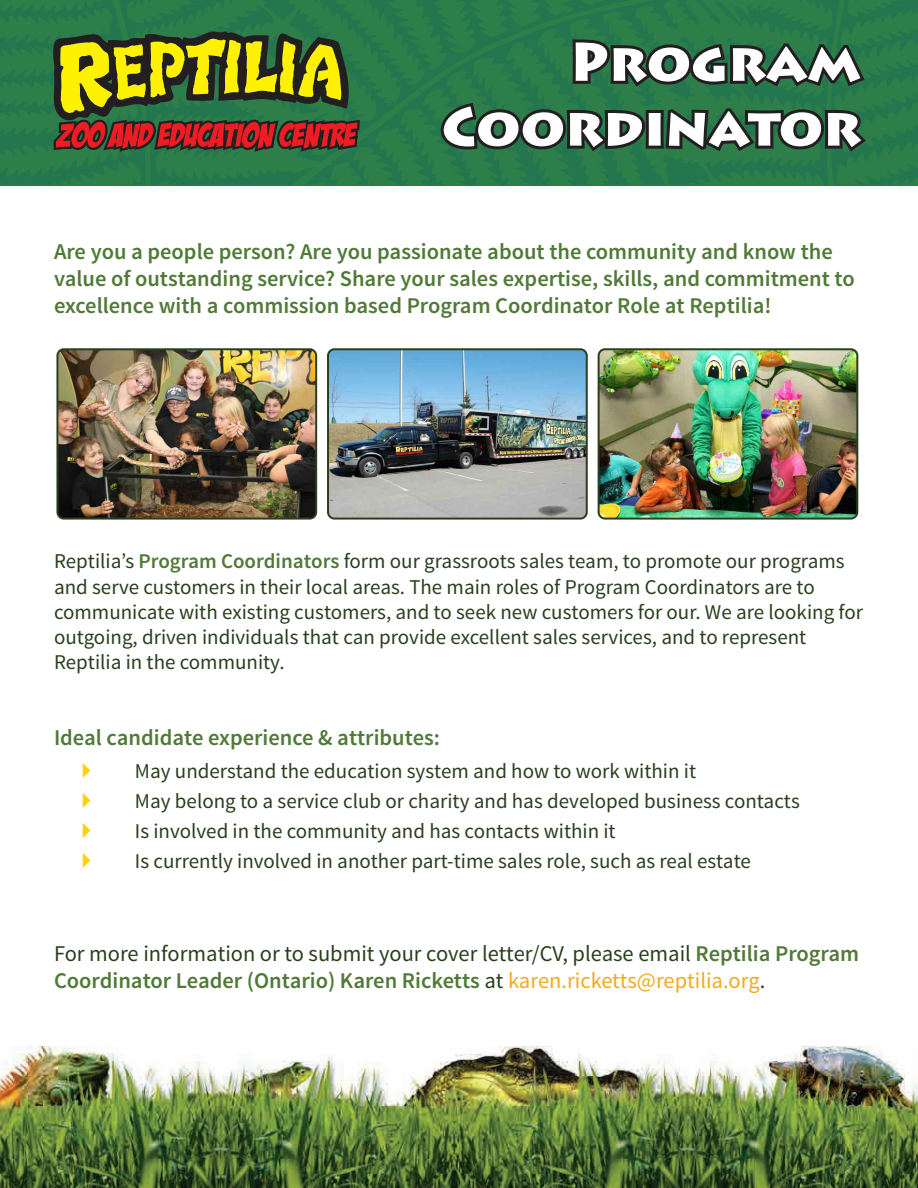
<style>
.page{position:relative;width:918px;height:1188px;background:#fff}
.page>*{position:absolute;margin:0;border:0;box-sizing:border-box;transform-origin:0 0}
.t1{font:900 54px/64.8px "Lithos Pro";color:#fff;text-align:right}
.t2{font:600 22.5px/27px "Source Sans Pro";color:#507a37}
.t3{font:22.5px/27px "Source Sans Pro";color:#2a3f1e}
.t4{font:21px/25.2px "Source Sans Pro";color:#2a3f1e}
.s1{font-weight:600;color:#507a37}
.s2{color:#f3aa1c}
</style>
<div class="page">
<img style="left:0;top:1046px;width:918px;height:142px">
<img style="left:601px;top:351px;width:254px;height:166px">
<img style="left:330px;top:351px;width:255px;height:166px">
<img style="left:59px;top:351px;width:255px;height:166px">
<div style="left:598px;top:348px;width:260px;height:172px;border:2px solid #2a3f1e;border-radius:6px"></div>
<div style="left:327px;top:348px;width:261px;height:172px;border:2px solid #2a3f1e;border-radius:6px"></div>
<div style="left:56px;top:348px;width:261px;height:172px;border:2px solid #2a3f1e;border-radius:6px"></div>
<svg style="left:0;top:0;width:918px;height:186px;background:#386d3e"></svg>
<h1 class="t1" style="left:442px;top:31px;width:421px">Program<br>Coordinator</h1>
<p class="t2" style="left:54px;top:239px;width:802px">Are you a people person? Are you passionate about the community and know the value of outstanding service? Share your sales expertise, skills, and commitment to excellence with a commission based Program Coordinator Role at Reptilia!</p>
<p class="t4" style="left:54px;top:549px;width:811px">Reptilia’s <span class="s1">Program Coordinators</span> form our grassroots sales team, to promote our programs and serve customers in their local areas. The main roles of Program Coordinators are to communicate with existing customers, and to seek new customers for our. We are looking for outgoing, driven individuals that can provide excellent sales services, and to represent Reptilia in the community.</p>
<p class="t2" style="left:54px;top:725px;width:387px">Ideal candidate experience &amp; attributes:</p>
<p class="t4" style="left:135px;top:756px;width:666px;line-height:30px">May understand the education system and how to work within it<br>May belong to a service club or charity and has developed business contacts Is involved in the community and has contacts within it<br>Is currently involved in another part-time sales role, such as real estate</p>
<p class="t3" style="left:54px;top:940px;width:807px">For more information or to submit your cover letter/CV, please email <span class="s1">Reptilia Program<br>Coordinator Leader (Ontario) Karen Ricketts</span> at <span class="s2">karen.ricketts@reptilia.org</span>.</p>
</div>
